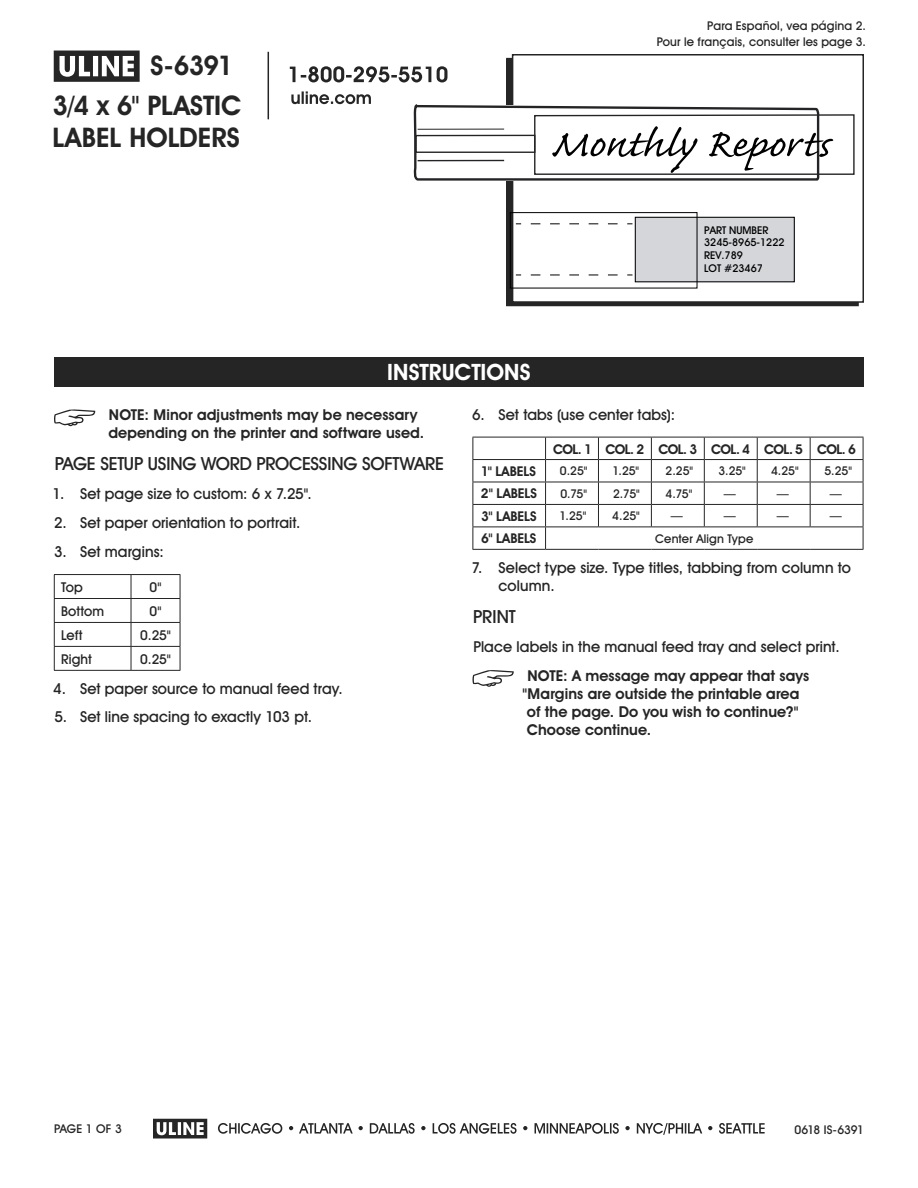
<style>
.page{position:relative;width:918px;height:1188px;background:#fff}
.page>*{position:absolute;margin:0;border:0;box-sizing:border-box;transform-origin:0 0}
.t1{font:48.6px "Caflisch Script Pro";color:#000;scale:1.13 1}
.t2{font:700 27px/39.6px "Uline Two Knine";letter-spacing:.005em;color:#252525}
.t3{font:700 22.5px "Uline Two Knine";color:#fff}
.t4{font:18px "Uline Two Knine";letter-spacing:-.01em;color:#252525}
.t5{font:15px/18px "Uline Two Knine";letter-spacing:.005em;color:#252525}
.t6{font:700 15px/18px "Uline Two Knine";letter-spacing:.005em;color:#252525}
.t7{font:700 13.5px "Uline Two Knine";letter-spacing:-.005em;color:#252525}
.t8{font:13.5px "Uline Two Knine";letter-spacing:.005em;color:#252525}
.t9{font:700 13.5px "Uline Two Knine";letter-spacing:-.05em;color:#252525}
.t10{font:12px/16.8px "Uline Two Knine";letter-spacing:.01em;color:#252525;text-align:right}
.t11{font:12px "Uline Two Knine";letter-spacing:-.02em;color:#252525}
.t12{font:10.65px/12.8px "Uline Two Knine";color:#000}
.s1{font-weight:400}
</style>
<div class="page">
<svg style="left:54px;top:51px;width:86px;height:31px"></svg>
<hr style="left:268px;top:52px;width:1px;height:67px;background:#252525">
<svg style="left:291px;top:91px;width:80px;height:13px"></svg>
<svg style="left:290px;top:66px;width:157px;height:16px"></svg>
<svg style="left:153px;top:1119px;width:612px;height:19px"></svg>
<div style="left:54px;top:357px;width:810px;height:30px;background:#252525"></div>
<hr style="left:472px;top:437px;width:74px;height:1px;background:#252525">
<hr style="left:546px;top:437px;width:52px;height:1px;background:#252525">
<hr style="left:598px;top:437px;width:53px;height:1px;background:#252525">
<hr style="left:651px;top:437px;width:53px;height:1px;background:#252525">
<hr style="left:704px;top:437px;width:53px;height:1px;background:#252525">
<hr style="left:757px;top:437px;width:53px;height:1px;background:#252525">
<hr style="left:810px;top:437px;width:53px;height:1px;background:#252525">
<hr style="left:472px;top:459px;width:74px;height:1px;background:#252525">
<hr style="left:546px;top:459px;width:52px;height:1px;background:#252525">
<hr style="left:598px;top:459px;width:53px;height:1px;background:#252525">
<hr style="left:651px;top:459px;width:53px;height:1px;background:#252525">
<hr style="left:704px;top:459px;width:53px;height:1px;background:#252525">
<hr style="left:757px;top:459px;width:53px;height:1px;background:#252525">
<hr style="left:810px;top:459px;width:53px;height:1px;background:#252525">
<hr style="left:472px;top:482px;width:74px;height:1px;background:#252525">
<hr style="left:546px;top:482px;width:52px;height:1px;background:#252525">
<hr style="left:598px;top:482px;width:53px;height:1px;background:#252525">
<hr style="left:651px;top:482px;width:53px;height:1px;background:#252525">
<hr style="left:704px;top:482px;width:53px;height:1px;background:#252525">
<hr style="left:757px;top:482px;width:53px;height:1px;background:#252525">
<hr style="left:810px;top:482px;width:53px;height:1px;background:#252525">
<hr style="left:472px;top:504px;width:74px;height:1px;background:#252525">
<hr style="left:546px;top:504px;width:52px;height:1px;background:#252525">
<hr style="left:598px;top:504px;width:53px;height:1px;background:#252525">
<svg style="left:598px;top:437px;width:1px;height:90px"></svg>
<hr style="left:651px;top:504px;width:53px;height:1px;background:#252525">
<svg style="left:651px;top:437px;width:1px;height:90px"></svg>
<hr style="left:704px;top:504px;width:53px;height:1px;background:#252525">
<svg style="left:704px;top:437px;width:1px;height:90px"></svg>
<hr style="left:757px;top:504px;width:53px;height:1px;background:#252525">
<svg style="left:757px;top:437px;width:1px;height:90px"></svg>
<hr style="left:810px;top:504px;width:53px;height:1px;background:#252525">
<svg style="left:810px;top:437px;width:1px;height:90px"></svg>
<hr style="left:472px;top:527px;width:74px;height:1px;background:#252525">
<svg style="left:472px;top:437px;width:1px;height:112px"></svg>
<hr style="left:546px;top:527px;width:52px;height:1px;background:#252525">
<svg style="left:545px;top:437px;width:1px;height:112px"></svg>
<hr style="left:598px;top:527px;width:53px;height:1px;background:#252525">
<hr style="left:651px;top:527px;width:53px;height:1px;background:#252525">
<hr style="left:704px;top:527px;width:53px;height:1px;background:#252525">
<hr style="left:757px;top:527px;width:53px;height:1px;background:#252525">
<hr style="left:810px;top:527px;width:53px;height:1px;background:#252525">
<svg style="left:863px;top:437px;width:1px;height:112px"></svg>
<hr style="left:472px;top:549px;width:74px;height:1px;background:#252525">
<hr style="left:546px;top:549px;width:52px;height:1px;background:#252525">
<hr style="left:598px;top:549px;width:53px;height:1px;background:#252525">
<hr style="left:651px;top:549px;width:53px;height:1px;background:#252525">
<hr style="left:704px;top:549px;width:53px;height:1px;background:#252525">
<hr style="left:757px;top:549px;width:53px;height:1px;background:#252525">
<hr style="left:810px;top:549px;width:53px;height:1px;background:#252525">
<svg style="left:54px;top:409px;width:41px;height:17px"></svg>
<svg style="left:473px;top:670px;width:41px;height:17px"></svg>
<hr style="left:54px;top:574px;width:77px;height:1px;background:#252525">
<hr style="left:131px;top:574px;width:49px;height:1px;background:#252525">
<hr style="left:54px;top:598px;width:77px;height:1px;background:#252525">
<hr style="left:131px;top:598px;width:49px;height:1px;background:#252525">
<hr style="left:54px;top:622px;width:77px;height:1px;background:#252525">
<hr style="left:131px;top:622px;width:49px;height:1px;background:#252525">
<hr style="left:54px;top:646px;width:77px;height:1px;background:#252525">
<svg style="left:54px;top:575px;width:1px;height:95px"></svg>
<hr style="left:131px;top:646px;width:49px;height:1px;background:#252525">
<svg style="left:131px;top:575px;width:1px;height:95px"></svg>
<svg style="left:180px;top:575px;width:1px;height:95px"></svg>
<hr style="left:54px;top:670px;width:77px;height:1px;background:#252525">
<hr style="left:131px;top:670px;width:49px;height:1px;background:#252525">
<div style="left:512px;top:54px;width:352px;height:249px;border:2px solid #252525"></div>
<div style="left:635px;top:217px;width:159px;height:65px;background:#d4d6d9"></div>
<div style="left:635px;top:217px;width:160px;height:65px;border:1px solid #000"></div>
<div style="left:510px;top:212px;width:187px;height:76px;border:1px solid #000"></div>
<svg style="left:531px;top:223px;width:101px;height:1px"></svg>
<svg style="left:531px;top:275px;width:101px;height:1px"></svg>
<svg style="left:414px;top:105px;width:441px;height:75px"></svg>
<div style="left:415px;top:135px;width:120px;height:18px;border:1px solid #242426"></div>
<h2 class="t2" style="left:53px;top:46px;width:190px;text-indent:98px">S-6391<br>3/4 x 6<span class="s1">"</span> PLASTIC</h2>
<h2 class="t2" style="left:53px;top:118px;width:189px">LABEL HOLDERS</h2>
<p class="t10" style="left:657px;top:17px;width:211px">Para Español, vea página 2.<br>Pour le français, consulter les page 3.</p>
<h1 class="t1" style="left:550px;top:119px;width:249px">Monthly Reports</h1>
<p class="t12" style="left:704px;top:223px;width:82px">PART NUMBER<br>3245-8965-1222<br>REV.789<br>LOT #23467</p>
<h3 class="t3" style="left:387px;top:359px;width:145px">INSTRUCTIONS</h3>
<p class="t6" style="left:108px;top:405px;width:317px">NOTE: Minor adjustments may be necessary depending on the printer and software used.</p>
<p class="t4" style="left:55px;top:453px;width:391px">PAGE SETUP USING WORD PROCESSING SOFTWARE</p>
<p class="t5" style="left:53px;top:485px;width:261px">1. Set page size to custom: 6 x 7.25".</p>
<p class="t5" style="left:54px;top:513px;width:248px">2. Set paper orientation to portrait.</p>
<p class="t5" style="left:54px;top:542px;width:111px">3. Set margins:</p>
<p class="t5" style="left:472px;top:405px;width:204px">6. Set tabs (use center tabs):</p>
<p class="t9" style="left:553px;top:441px;width:305px">COL. 1 COL. 2 COL. 3 COL. 4 COL. 5 COL. 6</p>
<p class="t7" style="left:481px;top:463px;width:57px">1" LABELS</p>
<p class="t10" style="left:560px;top:463px;width:29px">0.25"</p>
<p class="t10" style="left:612px;top:463px;width:28px">1.25"</p>
<p class="t10" style="left:666px;top:463px;width:29px">2.25"</p>
<p class="t10" style="left:718px;top:463px;width:29px">3.25"</p>
<p class="t10" style="left:771px;top:463px;width:29px">4.25"</p>
<p class="t10" style="left:824px;top:463px;width:29px">5.25"</p>
<p class="t7" style="left:481px;top:485px;width:57px">2" LABELS</p>
<p class="t10" style="left:560px;top:485px;width:28px">0.75"</p>
<p class="t10" style="left:613px;top:485px;width:28px">2.75"</p>
<p class="t10" style="left:666px;top:485px;width:28px">4.75"</p>
<p class="t10" style="left:724px;top:485px;width:13px">—</p>
<p class="t10" style="left:777px;top:485px;width:13px">—</p>
<p class="t10" style="left:830px;top:485px;width:13px">—</p>
<p class="t7" style="left:481px;top:508px;width:57px">3" LABELS</p>
<p class="t10" style="left:560px;top:508px;width:28px">1.25"</p>
<p class="t10" style="left:612px;top:508px;width:29px">4.25"</p>
<p class="t10" style="left:671px;top:508px;width:13px">—</p>
<p class="t10" style="left:724px;top:508px;width:13px">—</p>
<p class="t10" style="left:777px;top:508px;width:13px">—</p>
<p class="t10" style="left:830px;top:508px;width:13px">—</p>
<p class="t7" style="left:481px;top:530px;width:57px">6" LABELS</p>
<p class="t10" style="left:655px;top:530px;width:100px">Center Align Type</p>
<p class="t5" style="left:499px;top:558px;width:354px;text-indent:-27px">7. Select type size. Type titles, tabbing from column to column.</p>
<p class="t4" style="left:473px;top:605px;width:44px">PRINT</p>
<p class="t5" style="left:473px;top:637px;width:368px">Place labels in the manual feed tray and select print.</p>
<p class="t6" style="left:523px;top:666px;width:288px;text-indent:5px">NOTE: A message may appear that says "Margins are outside the printable area of the page. Do you wish to continue?"<br>Choose continue.</p>
<p class="t8" style="left:61px;top:579px;width:23px">Top</p>
<p class="t8" style="left:149px;top:579px;width:14px">0"</p>
<p class="t8" style="left:61px;top:603px;width:45px">Bottom</p>
<p class="t8" style="left:149px;top:603px;width:14px">0"</p>
<p class="t8" style="left:61px;top:627px;width:23px">Left</p>
<p class="t8" style="left:140px;top:627px;width:32px">0.25"</p>
<p class="t8" style="left:61px;top:650px;width:32px">Right</p>
<p class="t8" style="left:140px;top:650px;width:32px">0.25"</p>
<p class="t5" style="left:53px;top:679px;width:291px">4. Set paper source to manual feed tray.</p>
<p class="t5" style="left:54px;top:708px;width:259px">5. Set line spacing to exactly 103 pt.</p>
<p class="t10" style="left:54px;top:1120px;width:69px">PAGE 1 OF 3</p>
<p class="t11" style="left:795px;top:1122px;width:71px">0618 IS-6391</p>
</div>
